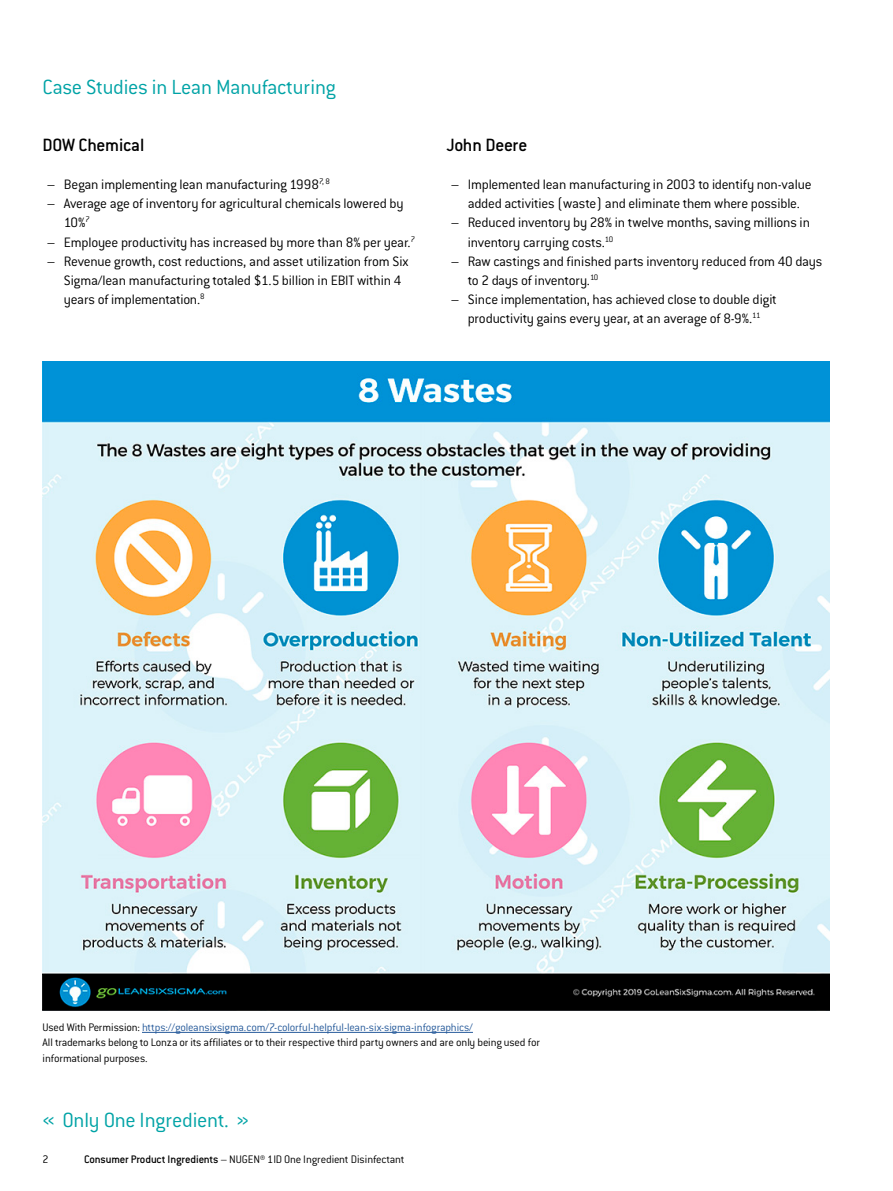
<style>
.page{position:relative;width:893px;height:1191px;background:#fff}
.page>*{position:absolute;margin:0;border:0;box-sizing:border-box;transform-origin:0 0}
.t1{font:300 22.5px "Conduit ITC Std";letter-spacing:-.015em;color:#00a3a6}
.t2{font:500 19.5px "Conduit ITC Std";letter-spacing:-.015em;color:#000}
.t3{font:300 15px/19.2px "Conduit ITC Std";letter-spacing:-.015em;color:#000}
.t4{font:300 12px/15.3px "Conduit ITC Std";letter-spacing:-.015em;color:#000}
.s1{color:#275b9b}
.s2{font-weight:500}
</style>
<div class="page">
<img style="left:43px;top:361px;width:786px;height:649px">
<hr style="left:142px;top:1032px;width:331px;height:1px;background:#275b9b">
<h1 class="t1" style="left:43px;top:73px;width:295px">Case Studies in Lean Manufacturing</h1>
<h2 class="t2" style="left:43px;top:133px;width:103px">DOW Chemical</h2>
<p class="t3" style="left:47px;top:174px;width:285px">– Began implementing lean manufacturing 1998<sup>7,</sup> <sup>8</sup></p>
<p class="t3" style="left:64px;top:194px;width:341px;text-indent:-17px">– Average age of inventory for agricultural chemicals lowered by<br>10%<sup>7</sup></p>
<p class="t3" style="left:47px;top:232px;width:370px">– Employee productivity has increased by more than 8% per year.<sup>7</sup></p>
<p class="t3" style="left:64px;top:251px;width:346px;text-indent:-17px">– Revenue growth, cost reductions, and asset utilization from Six<br>Sigma/lean manufacturing totaled $1.5 billion in EBIT within 4 years of implementation.<sup>8</sup></p>
<h2 class="t2" style="left:446px;top:133px;width:82px">John Deere</h2>
<p class="t3" style="left:451px;top:174px;width:362px;text-align:center">– Implemented lean manufacturing in 2003 to identify non-value added activities (waste) and eliminate them where possible.</p>
<p class="t3" style="left:468px;top:213px;width:344px;text-indent:-17px">– Reduced inventory by 28% in twelve months, saving millions in inventory carrying costs.<sup>10</sup></p>
<p class="t3" style="left:468px;top:251px;width:356px;text-indent:-17px">– Raw castings and finished parts inventory reduced from 40 days to 2 days of inventory.<sup>10</sup></p>
<p class="t3" style="left:451px;top:289px;width:328px;text-align:center">– Since implementation, has achieved close to double digit productivity gains every year, at an average of 8-9%.<sup>11</sup></p>
<p class="t4" style="left:43px;top:1019px;width:499px">Used With Permission: <span class="s1">https://goleansixsigma.com/7-colorful-helpful-lean-six-sigma-infographics/<br></span>All trademarks belong to Lonza or its affiliates or to their respective third party owners and are only being used for informational purposes.</p>
<h1 class="t1" style="left:43px;top:1106px;width:208px">« Only One Ingredient. »</h1>
<p class="t4" style="left:43px;top:1150px;width:8px">2</p>
<p class="t4" style="left:84px;top:1150px;width:322px"><span class="s2">Consumer Product Ingredients</span> – NUGEN® 1ID One Ingredient Disinfectant</p>
</div>
